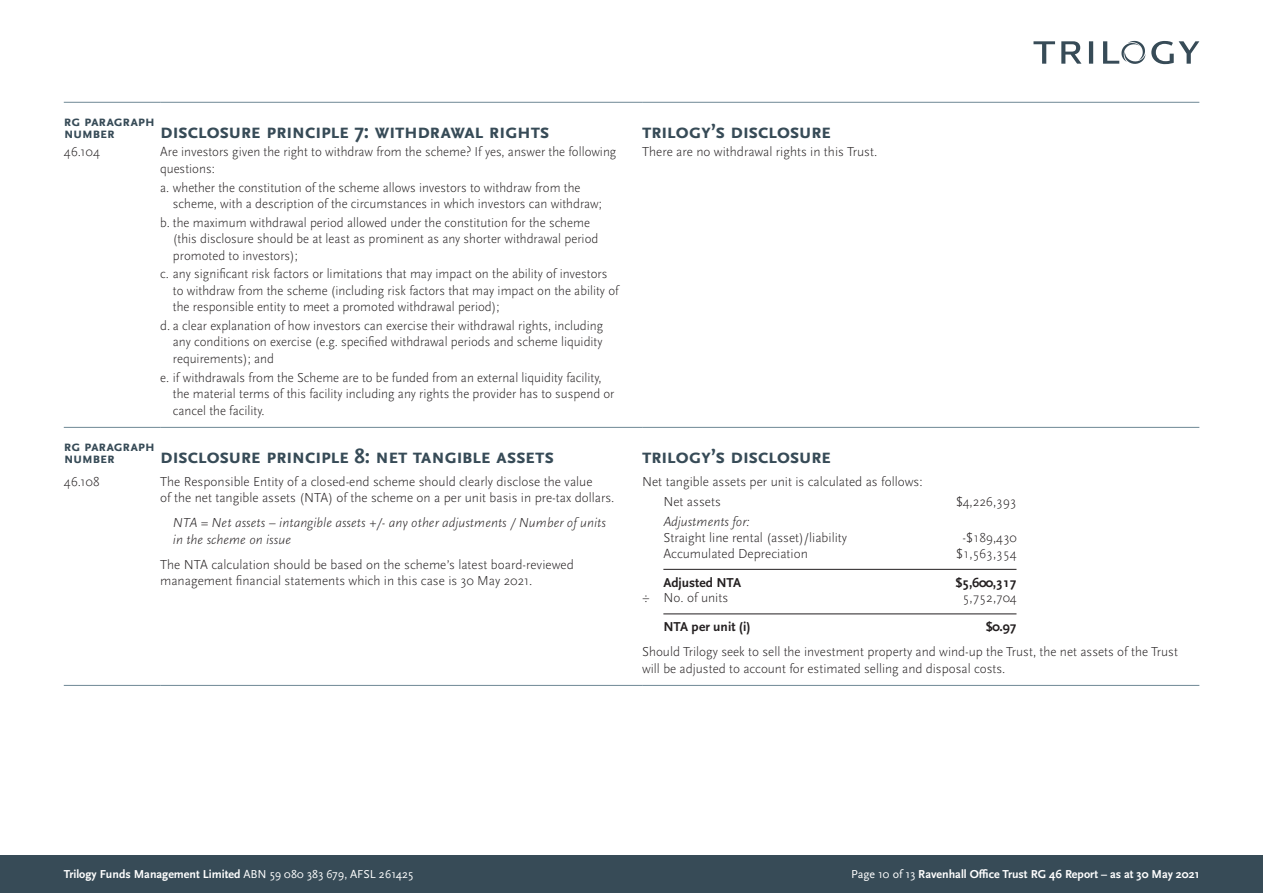
<style>
.page{position:relative;width:1263px;height:893px;background:#fff}
.page>*{position:absolute;margin:0;border:0;box-sizing:border-box;transform-origin:0 0}
.t1{font:700 21px "Scala Sans Pro";letter-spacing:-.03em;color:#374b57}
.t2{font:700 15px/12px "Scala Sans Pro";letter-spacing:-.025em;color:#374b57}
.t3{font:300 13.5px/16.5px "Scala Sans Pro";color:#231f20}
.t4{font:italic 300 13.5px/16.5px "Scala Sans Pro";color:#231f20}
.t5{font:700 13.5px "Scala Sans Pro";color:#231f20}
.t6{font:700 12px "Scala Sans Pro";color:#fff}
.s1{font-weight:400}
</style>
<div class="page">
<div style="left:0;top:855px;width:1263px;height:38px;background:#374b57"></div>
<svg style="left:1033px;top:41px;width:22px;height:23px"></svg>
<svg style="left:1061px;top:41px;width:20px;height:23px"></svg>
<svg style="left:1089px;top:41px;width:4px;height:23px"></svg>
<svg style="left:1103px;top:41px;width:96px;height:24px"></svg>
<hr style="left:64px;top:427px;width:96px;height:1px;background:#6e8895">
<hr style="left:160px;top:427px;width:482px;height:1px;background:#6e8895">
<hr style="left:642px;top:427px;width:557px;height:1px;background:#6e8895">
<hr style="left:64px;top:102px;width:96px;height:1px;background:#6e8895">
<hr style="left:160px;top:102px;width:482px;height:1px;background:#6e8895">
<hr style="left:642px;top:102px;width:557px;height:1px;background:#6e8895">
<hr style="left:64px;top:685px;width:96px;height:1px;background:#6e8895">
<hr style="left:160px;top:685px;width:482px;height:1px;background:#6e8895">
<hr style="left:642px;top:685px;width:557px;height:1px;background:#6e8895">
<hr style="left:663px;top:569px;width:353px;height:1px;background:#231f20">
<hr style="left:663px;top:614px;width:353px;height:1px;background:#231f20">
<p class="t2" style="left:64px;top:115px;width:93px">rg paragraph number</p>
<p class="t1" style="left:160px;top:119px;width:391px">disclosure principle 7: withdrawal rights</p>
<p class="t1" style="left:642px;top:119px;width:191px">trilogy’s disclosure</p>
<p class="t3" style="left:64px;top:144px;width:38px">46.104</p>
<p class="t3" style="left:160px;top:144px;width:458px">Are investors given the right to withdraw from the scheme? If yes, answer the following questions:</p>
<p class="t3" style="left:173px;top:179px;width:430px;text-indent:-13px">a. whether the constitution of the scheme allows investors to withdraw from the scheme, with a description of the circumstances in which investors can withdraw;</p>
<p class="t3" style="left:173px;top:214px;width:427px;text-indent:-13px">b. the maximum withdrawal period allowed under the constitution for the scheme (this disclosure should be at least as prominent as any shorter withdrawal period promoted to investors);</p>
<p class="t3" style="left:173px;top:266px;width:447px;text-indent:-13px">c. any significant risk factors or limitations that may impact on the ability of investors to withdraw from the scheme (including risk factors that may impact on the ability of the responsible entity to meet a promoted withdrawal period);</p>
<p class="t3" style="left:173px;top:317px;width:432px;text-align:justify;text-indent:-13px">d. a clear explanation of how investors can exercise their withdrawal rights, including any conditions on exercise (e.g. specified withdrawal periods and scheme liquidity requirements); and</p>
<p class="t3" style="left:173px;top:369px;width:443px;text-indent:-13px">e. if withdrawals from the Scheme are to be funded from an external liquidity facility, the material terms of this facility including any rights the provider has to suspend or cancel the facility.</p>
<p class="t3" style="left:642px;top:144px;width:237px">There are no withdrawal rights in this Trust.</p>
<p class="t2" style="left:64px;top:440px;width:93px">rg paragraph number</p>
<p class="t1" style="left:160px;top:444px;width:395px">disclosure principle 8: net tangible assets</p>
<p class="t1" style="left:642px;top:444px;width:191px">trilogy’s disclosure</p>
<p class="t3" style="left:64px;top:473px;width:37px">46.108</p>
<p class="t3" style="left:160px;top:473px;width:456px">The Responsible Entity of a closed-end scheme should clearly disclose the value<br>of the net tangible assets (NTA) of the scheme on a per unit basis in pre-tax dollars.</p>
<p class="t4" style="left:173px;top:515px;width:435px">NTA = Net assets – intangible assets +/- any other adjustments / Number of units in the scheme on issue</p>
<p class="t3" style="left:160px;top:556px;width:415px">The NTA calculation should be based on the scheme’s latest board-reviewed management financial statements which in this case is 30 May 2021.</p>
<p class="t3" style="left:642px;top:473px;width:282px">Net tangible assets per unit is calculated as follows:</p>
<p class="t3" style="left:663px;top:493px;width:59px">Net assets</p>
<p class="t3" style="left:956px;top:493px;width:62px">$4,226,393</p>
<p class="t4" style="left:663px;top:513px;width:88px">Adjustments for:</p>
<p class="t3" style="left:663px;top:529px;width:185px">Straight line rental (asset)/liability</p>
<p class="t3" style="left:962px;top:529px;width:55px">-$189,430</p>
<p class="t3" style="left:663px;top:545px;width:146px">Accumulated Depreciation</p>
<p class="t3" style="left:956px;top:545px;width:62px">$1,563,354</p>
<p class="t5" style="left:663px;top:574px;width:79px">Adjusted NTA</p>
<p class="t5" style="left:956px;top:574px;width:62px">$5,600,317</p>
<p class="t3" style="left:642px;top:590px;width:88px">÷ No. of units</p>
<p class="t3" style="left:963px;top:590px;width:55px">5,752,704</p>
<p class="t5" style="left:663px;top:619px;width:89px">NTA per unit (i)</p>
<p class="t5" style="left:986px;top:619px;width:32px">$0.97</p>
<p class="t3" style="left:642px;top:643px;width:537px">Should Trilogy seek to sell the investment property and wind-up the Trust, the net assets of the Trust will be adjusted to account for estimated selling and disposal costs.</p>
<p class="t6" style="left:64px;top:867px;width:351px">Trilogy Funds Management Limited <span class="s1">ABN 59 080 383 679, AFSL 261425</span></p>
<p class="t6" style="left:851px;top:867px;width:350px"><span class="s1">Page 10 of 13</span> Ravenhall Office Trust RG 46 Report – as at 30 May 2021</p>
</div>
